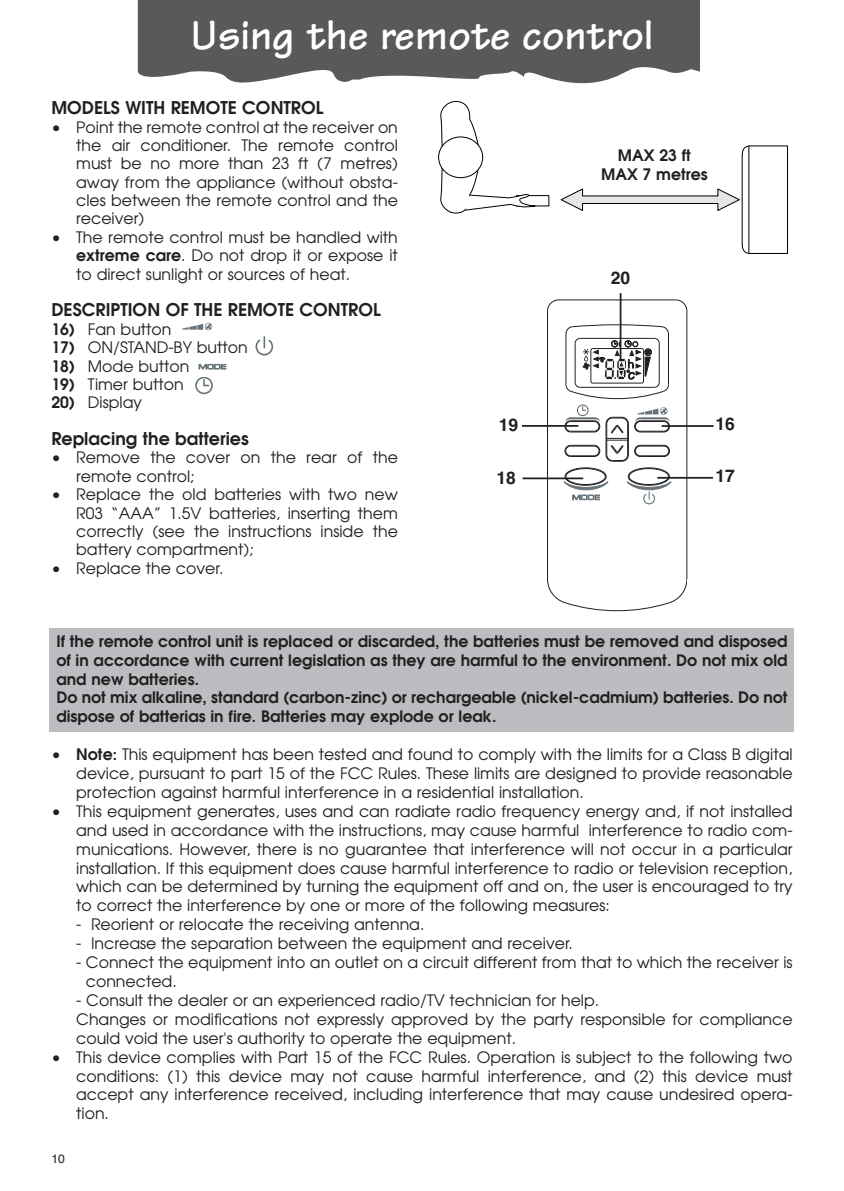
<style>
.page{position:relative;width:844px;height:1191px;background:#fff}
.page>*{position:absolute;margin:0;border:0;box-sizing:border-box;transform-origin:0 0}
.t1{font:700 43.75px "Tekton";color:#fff}
.t2{font:600 17.5px "Avant Garde";color:#231f20}
.t3{font:700 17.5px "Helvetica";color:#231f20}
.t4{font:15.75px/18.9px "Avant Garde";color:#231f20;text-align:justify}
.t5{font:600 15.75px/18.9px "Avant Garde";color:#231f20}
.t6{font:12.25px "Helvetica";color:#231f20}
.s1{font-weight:600}
</style>
<div class="page">
<div style="left:50px;top:628px;width:744px;height:104px;background:#bcbdc0"></div>
<svg style="left:138px;top:0;width:561px;height:84px;background:#696969"></svg>
<div style="left:516px;top:195px;width:33px;height:11px;background:#fff;border:1px solid #000"></div>
<svg style="left:439px;top:101px;width:96px;height:113px"></svg>
<svg style="left:560px;top:145px;width:227px;height:109px"></svg>
<svg style="left:182px;top:323px;width:30px;height:7px"></svg>
<svg style="left:195px;top:377px;width:18px;height:17px"></svg>
<svg style="left:198px;top:364px;width:28px;height:5px"></svg>
<svg style="left:255px;top:336px;width:18px;height:19px"></svg>
<hr style="left:558px;top:300px;width:117px;height:1px;background:#231f20">
<hr style="left:547px;top:311px;width:1px;height:268px;background:#231f20">
<svg style="left:547px;top:579px;width:139px;height:32px"></svg>
<svg style="left:547px;top:300px;width:12px;height:11px"></svg>
<hr style="left:686px;top:311px;width:1px;height:268px;background:#231f20">
<svg style="left:675px;top:300px;width:12px;height:11px"></svg>
<svg style="left:563px;top:468px;width:46px;height:32px"></svg>
<svg style="left:627px;top:468px;width:45px;height:36px"></svg>
<svg style="left:564px;top:324px;width:105px;height:138px"></svg>
<hr style="left:619px;top:293px;width:2px;height:66px;background:#231f20">
<hr style="left:657px;top:477px;width:56px;height:2px;background:#231f20">
<hr style="left:521px;top:425px;width:57px;height:2px;background:#231f20">
<hr style="left:522px;top:477px;width:61px;height:2px;background:#231f20">
<hr style="left:661px;top:425px;width:52px;height:2px;background:#231f20">
<div style="left:595px;top:147px;width:118px;height:38px;background:#fff"></div>
<h1 class="t1" style="left:190px;top:20px;width:464px">Using the remote control</h1>
<p class="t2" style="left:51px;top:101px;width:273px">MODELS WITH REMOTE CONTROL</p>
<p class="t4" style="left:76px;top:119px;width:323px;line-height:18.4px;text-indent:-25px">• Point the remote control at the receiver on the air conditioner. The remote control must be no more than 23 ft (7 metres) away from the appliance (without obsta&shy;cles between the remote control and the receiver)</p>
<p class="t4" style="left:76px;top:229px;width:323px;line-height:18.4px;text-indent:-25px">• The remote control must be handled with <span class="s1">extreme care</span>. Do not drop it or expose it to direct sunlight or sources of heat.</p>
<p class="t2" style="left:51px;top:303px;width:331px">DESCRIPTION OF THE REMOTE CONTROL</p>
<p class="t4" style="left:51px;top:321px;width:122px"><span class="s1">16)</span> Fan button</p>
<p class="t4" style="left:51px;top:339px;width:198px"><span class="s1">17)</span> ON/STAND-BY button</p>
<p class="t4" style="left:51px;top:358px;width:139px"><span class="s1">18)</span> Mode button</p>
<p class="t4" style="left:51px;top:376px;width:134px"><span class="s1">19)</span> Timer button</p>
<p class="t4" style="left:51px;top:394px;width:92px"><span class="s1">20)</span> Display</p>
<p class="t2" style="left:51px;top:432px;width:199px">Replacing the batteries</p>
<p class="t4" style="left:76px;top:450px;width:323px;line-height:18.4px;text-indent:-25px">• Remove the cover on the rear of the remote control;</p>
<p class="t4" style="left:76px;top:487px;width:323px;line-height:18.4px;text-indent:-25px">• Replace the old batteries with two new R03 “AAA” 1.5V batteries, inserting them correctly (see the instructions inside the battery compartment);</p>
<p class="t4" style="left:51px;top:560px;width:173px">• Replace the cover.</p>
<p class="t3" style="left:498px;top:418px;width:21px">19</p>
<p class="t3" style="left:496px;top:471px;width:21px">18</p>
<p class="t5" style="left:601px;top:147px;width:108px;text-align:center">MAX 23 ft<br>MAX 7 metres</p>
<p class="t3" style="left:610px;top:272px;width:21px">20</p>
<p class="t3" style="left:715px;top:418px;width:21px">16</p>
<p class="t3" style="left:715px;top:469px;width:21px">17</p>
<p class="t5" style="left:56px;top:633px;width:732px">If the remote control unit is replaced or discarded, the batteries must be removed and disposed of in accordance with current legislation as they are harmful to the environment. Do not mix old and new batteries.<br>Do not mix alkaline, standard (carbon-zinc) or rechargeable (nickel-cadmium) batteries. Do not dispose of batterias in fire. Batteries may explode or leak.</p>
<p class="t4" style="left:76px;top:746px;width:717px;text-indent:-25px">• <span class="s1">Note:</span> This equipment has been tested and found to comply with the limits for a Class B digital device, pursuant to part 15 of the FCC Rules. These limits are designed to provide reasonable protection against harmful interference in a residential installation.</p>
<p class="t4" style="left:76px;top:803px;width:717px;text-indent:-25px">• This equipment generates, uses and can radiate radio frequency energy and, if not installed and used in accordance with the instructions, may cause harmful interference to radio com&shy;munications. However, there is no guarantee that interference will not occur in a particular installation. If this equipment does cause harmful interference to radio or television reception, which can be determined by turning the equipment off and on, the user is encouraged to try to correct the interference by one or more of the following measures:</p>
<p class="t4" style="left:76px;top:916px;width:349px">- Reorient or relocate the receiving antenna.</p>
<p class="t4" style="left:76px;top:935px;width:498px">- Increase the separation between the equipment and receiver.</p>
<p class="t4" style="left:86px;top:954px;width:708px;text-indent:-10px">- Connect the equipment into an outlet on a circuit different from that to which the receiver is connected.</p>
<p class="t4" style="left:76px;top:992px;width:717px;text-align:left">- Consult the dealer or an experienced radio/TV technician for help.<br>Changes or modifications not expressly approved by the party responsible for compliance could void the user's authority to operate the equipment.</p>
<p class="t4" style="left:76px;top:1048px;width:717px;text-indent:-25px">• This device complies with Part 15 of the FCC Rules. Operation is subject to the following two conditions: (1) this device may not cause harmful interference, and (2) this device must accept any interference received, including interference that may cause undesired opera&shy;tion.</p>
<p class="t6" style="left:51px;top:1154px;width:15px">10</p>
</div>
